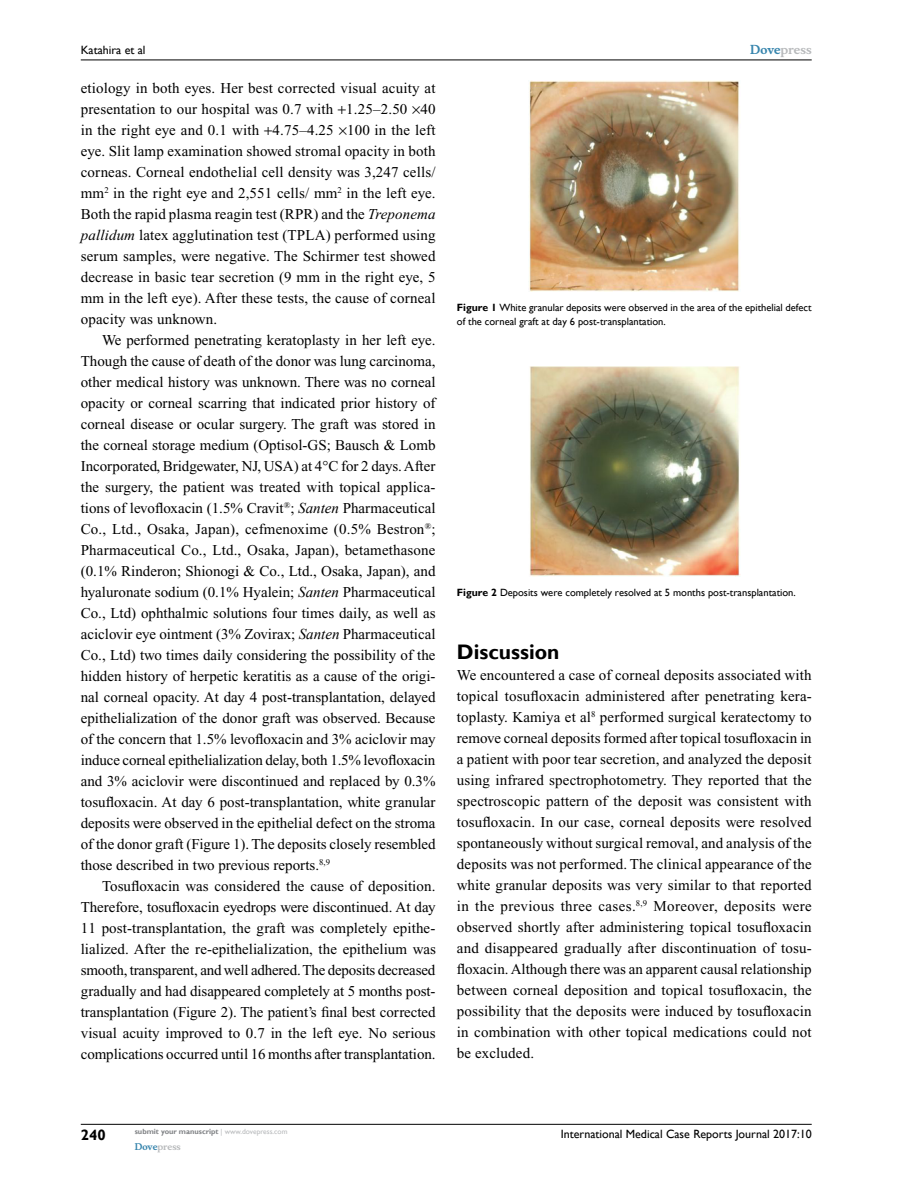
<style>
.page{position:relative;width:918px;height:1188px;background:#fff}
.page>*{position:absolute;margin:0;border:0;box-sizing:border-box;transform-origin:0 0}
.t1{font:700 21px "Gill Sans";color:#000}
.t2{font:15px/21px "Times New Roman";color:#000;text-align:justify}
.t3{font:700 15px "Gill Sans";color:#000}
.t4{font:12px "Gill Sans";color:#000}
.t5{font:700 12px "Musee";color:#b8babc}
.t6{font:10.5px/13.5px "Gill Sans";color:#000}
.t7{font:700 9px "Musee";color:#b8babc}
.t8{font:700 7.5px "Gill Sans";color:#808285}
.s1{font-style:italic}
.s2{color:#3785ad}
.s3{font-weight:700}
.s4{font-weight:400;color:#b8babc}
</style>
<div class="page">
<hr style="left:81px;top:1124px;width:731px;height:1px;background:#000">
<hr style="left:81px;top:60px;width:731px;height:1px;background:#000">
<img style="left:529px;top:81px;width:211px;height:211px">
<img style="left:530px;top:366px;width:210px;height:211px">
<p class="t4" style="left:81px;top:43px;width:66px">Katahira et al</p>
<p class="t2" style="left:81px;top:77px;width:356px">etiology in both eyes. Her best corrected visual acuity at presentation to our hospital was 0.7 with 1.25–2.50 40 in the right eye and 0.1 with 4.75–4.25 100 in the left eye. Slit lamp examination showed stromal opacity in both corneas. Corneal endothelial cell density was 3,247 cells/ mm<sup>2</sup> in the right eye and 2,551 cells/ mm<sup>2</sup> in the left eye.<br>Both the rapid plasma reagin test (RPR) and the <span class="s1">Treponema pallidum</span> latex agglutination test (TPLA) performed using serum samples, were negative. The Schirmer test showed decrease in basic tear secretion (9 mm in the right eye, 5 mm in the left eye). After these tests, the cause of corneal opacity was unknown.</p>
<p class="t2" style="left:81px;top:329px;width:356px;text-indent:21px">We performed penetrating keratoplasty in her left eye.<br>Though the cause of death of the donor was lung carcinoma, other medical history was unknown. There was no corneal opacity or corneal scarring that indicated prior history of corneal disease or ocular surgery. The graft was stored in the corneal storage medium (Optisol-GS; Bausch &amp; Lomb Incorporated, Bridgewater, NJ, USA) at 4°C for 2 days. After the surgery, the patient was treated with topical applica&shy;tions of levofloxacin (1.5% Cravit<sup>®</sup>; <span class="s1">Santen</span> Pharmaceutical Co., Ltd., Osaka, Japan), cefmenoxime (0.5% Bestron<sup>®</sup>; Pharmaceutical Co., Ltd., Osaka, Japan), betamethasone (0.1% Rinderon; Shionogi &amp; Co., Ltd., Osaka, Japan), and hyaluronate sodium (0.1% Hyalein; <span class="s1">Santen</span> Pharmaceutical Co., Ltd) ophthalmic solutions four times daily, as well as aciclovir eye ointment (3% Zovirax; <span class="s1">Santen</span> Pharmaceutical Co., Ltd) two times daily considering the possibility of the hidden history of herpetic keratitis as a cause of the origi&shy;nal corneal opacity. At day 4 post-transplantation, delayed epithelialization of the donor graft was observed. Because of the concern that 1.5% levofloxacin and 3% aciclovir may induce corneal epithelialization delay, both 1.5% levofloxacin and 3% aciclovir were discontinued and replaced by 0.3% tosufloxacin. At day 6 post-transplantation, white granular deposits were observed in the epithelial defect on the stroma of the donor graft (Figure 1). The deposits closely resembled those described in two previous reports.<sup>8,9</sup></p>
<p class="t2" style="left:81px;top:875px;width:357px;text-indent:21px">Tosufloxacin was considered the cause of deposition.<br>Therefore, tosufloxacin eyedrops were discontinued. At day 11 post-transplantation, the graft was completely epithe&shy;lialized. After the re-epithelialization, the epithelium was smooth, transparent, and well adhered. The deposits decreased gradually and had disappeared completely at 5 months post&shy;transplantation (Figure 2). The patient’s final best corrected visual acuity improved to 0.7 in the left eye. No serious complications occurred until 16 months after transplantation.</p>
<p class="t5" style="left:750px;top:43px;width:63px"><span class="s2">Dove</span>press</p>
<p class="t6" style="left:457px;top:301px;width:356px"><span class="s3">Figure 1</span> White granular deposits were observed in the area of the epithelial defect of the corneal graft at day 6 post-transplantation.</p>
<p class="t6" style="left:457px;top:586px;width:340px"><span class="s3">Figure 2</span> Deposits were completely resolved at 5 months post-transplantation.</p>
<h1 class="t1" style="left:457px;top:640px;width:104px">Discussion</h1>
<p class="t2" style="left:457px;top:665px;width:356px">We encountered a case of corneal deposits associated with topical tosufloxacin administered after penetrating kera&shy;toplasty. Kamiya et al<sup>8</sup> performed surgical keratectomy to remove corneal deposits formed after topical tosufloxacin in a patient with poor tear secretion, and analyzed the deposit using infrared spectrophotometry. They reported that the spectroscopic pattern of the deposit was consistent with tosufloxacin. In our case, corneal deposits were resolved spontaneously without surgical removal, and analysis of the deposits was not performed. The clinical appearance of the white granular deposits was very similar to that reported in the previous three cases.<sup>8,9</sup> Moreover, deposits were observed shortly after administering topical tosufloxacin and disappeared gradually after discontinuation of tosu&shy;floxacin. Although there was an apparent causal relationship between corneal deposition and topical tosufloxacin, the possibility that the deposits were induced by tosufloxacin in combination with other topical medications could not be excluded.</p>
<p class="t3" style="left:81px;top:1126px;width:26px">240</p>
<p class="t8" style="left:135px;top:1127px;width:154px">submit your manuscript <span class="s4">| www.dovepress.com</span></p>
<p class="t7" style="left:135px;top:1141px;width:48px"><span class="s2">Dove</span>press</p>
<p class="t4" style="left:561px;top:1127px;width:252px">International Medical Case Reports Journal 2017:10</p>
</div>
